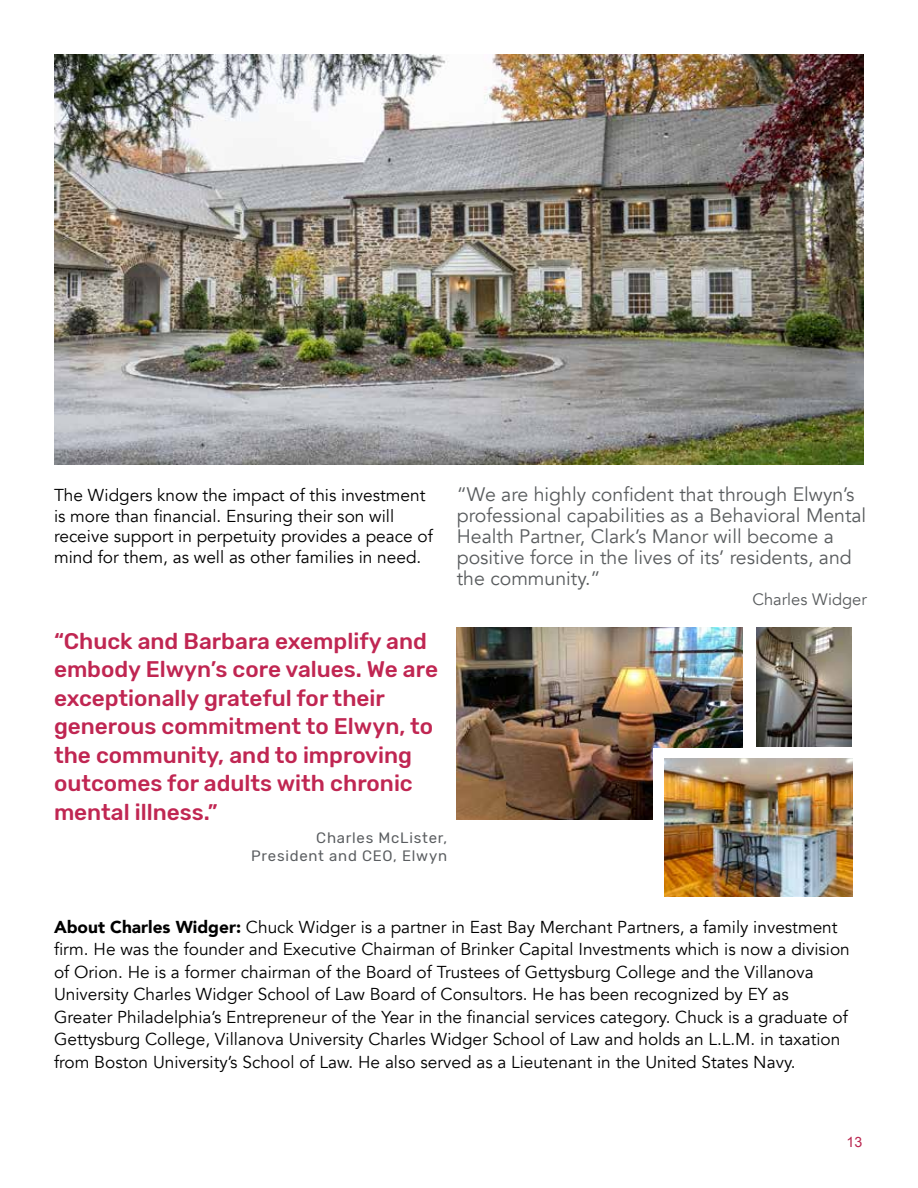
<style>
.page{position:relative;width:918px;height:1188px;background:#fff}
.page>*{position:absolute;margin:0;border:0;box-sizing:border-box;transform-origin:0 0}
.t1{font:500 22.5px/28.5px "Rubik";color:#c02652}
.t2{font:19.5px/21px "Avenir";color:#595c5e}
.t3{font:17.25px/22.5px "Avenir";color:#000}
.t4{font:16.5px "Avenir";color:#595c5e}
.t5{font:15px/18px "Rubik";letter-spacing:.05em;color:#5a5d60;text-align:right}
.t6{font:14.25px "Arial";color:#ba264f}
.s1{font-weight:900}
</style>
<div class="page">
<img style="left:54px;top:54px;width:810px;height:410px">
<img style="left:457px;top:628px;width:285px;height:192px">
<div style="left:653px;top:748px;width:119px;height:114px;background:#fff"></div>
<img style="left:665px;top:759px;width:187px;height:138px">
<img style="left:757px;top:628px;width:95px;height:118px">
<p class="t3" style="left:54px;top:485px;width:380px;line-height:20.7px">The Widgers know the impact of this investment is more than financial. Ensuring their son will receive support in perpetuity provides a peace of mind for them, as well as other families in need.</p>
<h1 class="t1" style="left:54px;top:627px;width:386px">“Chuck and Barbara exemplify and embody Elwyn’s core values. We are exceptionally grateful for their generous commitment to Elwyn, to the community, and to improving outcomes for adults with chronic mental illness.”</h1>
<p class="t5" style="left:251px;top:830px;width:197px">Charles McLister,<br>President and CEO, Elwyn</p>
<p class="t2" style="left:457px;top:485px;width:411px">“We are highly confident that through Elwyn’s professional capabilities as a Behavioral Mental Health Partner, Clark’s Manor will become a positive force in the lives of its’ residents, and the community.”</p>
<p class="t4" style="left:752px;top:589px;width:116px">Charles Widger</p>
<p class="t3" style="left:54px;top:916px;width:797px"><span class="s1">About Charles Widger:</span> Chuck Widger is a partner in East Bay Merchant Partners, a family investment firm. He was the founder and Executive Chairman of Brinker Capital Investments which is now a division of Orion. He is a former chairman of the Board of Trustees of Gettysburg College and the Villanova University Charles Widger School of Law Board of Consultors. He has been recognized by EY as Greater Philadelphia’s Entrepreneur of the Year in the financial services category. Chuck is a graduate of Gettysburg College, Villanova University Charles Widger School of Law and holds an L.L.M. in taxation from Boston University’s School of Law. He also served as a Lieutenant in the United States Navy.</p>
<p class="t6" style="left:847px;top:1132px;width:17px">13</p>
</div>
